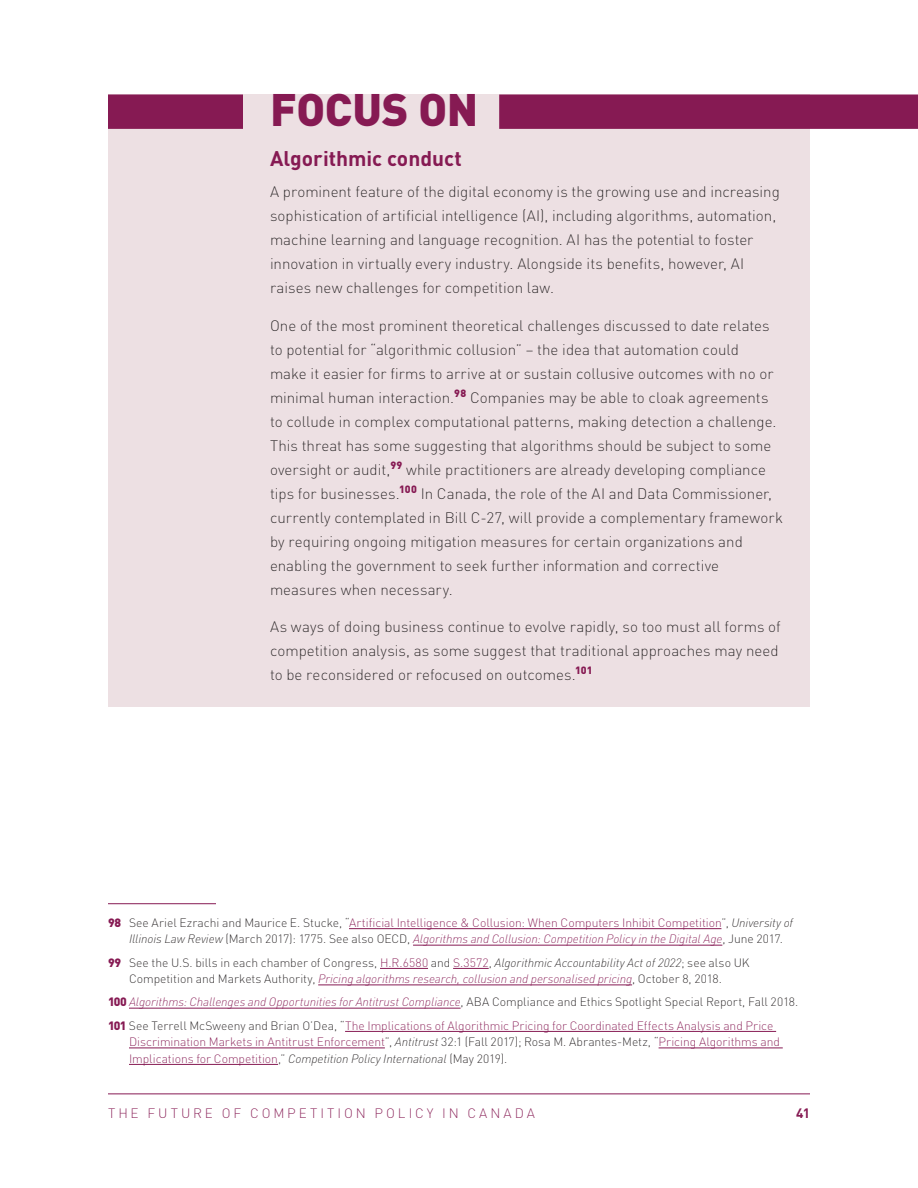
<style>
.page{position:relative;width:918px;height:1188px;background:#fff}
.page>*{position:absolute;margin:0;border:0;box-sizing:border-box;transform-origin:0 0}
.H2_FocusOn{font:900 45px "FFDIN Pro";letter-spacing:-.005em;color:#861a53}
.t1{font:700 21px "FFDIN Pro";color:#861a53}
.Body{font:200 15px/24px "FFDIN Pro";letter-spacing:.005em;color:#231f20}
.t2{font:200 13.5px "FFDIN Pro";letter-spacing:.22em;color:#861a53}
.t3{font:700 13.5px "FFDIN Pro";color:#861a53}
.Footnotes{font:200 12px/16.5px "FFDIN Pro";color:#231f20}
.Footnotes-2{font:200 12px/16.5px "FFDIN Pro";color:#861a53}
.Footnotes-3{font:italic 200 12px "FFDIN Pro";letter-spacing:-.005em;color:#861a53}
.s1{font-weight:900;color:#861a53}
.s2{color:#861a53}
.s3{font-style:italic}
.s4{font-style:italic;color:#861a53}
.s5{font-weight:900;font-style:normal}
.s6{font-style:normal;color:#231f20}
.s7{font-weight:900}
.s8{color:#231f20}
.s9{font-style:italic;color:#231f20}
</style>
<div class="page">
<hr style="left:108px;top:1094px;width:702px;height:1px;background:#861a53">
<div style="left:108px;top:94px;width:702px;height:613px;background:#ede0e3"></div>
<div style="left:108px;top:94px;width:135px;height:35px;background:#861a53"></div>
<div style="left:499px;top:94px;width:419px;height:35px;background:#861a53"></div>
<hr style="left:108px;top:903px;width:108px;height:1px;background:#861a53">
<hr style="left:349px;top:928px;width:372px;height:1px;background:#861a53">
<hr style="left:413px;top:945px;width:309px;height:1px;background:#861a53">
<hr style="left:380px;top:968px;width:48px;height:1px;background:#861a53">
<hr style="left:453px;top:968px;width:36px;height:1px;background:#861a53">
<hr style="left:318px;top:985px;width:314px;height:1px;background:#861a53">
<hr style="left:129px;top:1008px;width:332px;height:1px;background:#861a53">
<hr style="left:345px;top:1031px;width:431px;height:1px;background:#861a53">
<hr style="left:129px;top:1048px;width:256px;height:1px;background:#861a53">
<hr style="left:659px;top:1048px;width:124px;height:1px;background:#861a53">
<hr style="left:129px;top:1064px;width:149px;height:1px;background:#861a53">
<p class="H2_FocusOn" style="left:270px;top:71px;width:210px">FOCUS ON</p>
<h3 class="t1" style="left:270px;top:141px;width:194px">Algorithmic conduct</h3>
<p class="Body" style="left:270px;top:178px;width:511px">A prominent feature of the digital economy is the growing use and increasing sophistication of artificial intelligence (AI), including algorithms, automation, machine learning and language recognition. AI has the potential to foster innovation in virtually every industry. Alongside its benefits, however, AI raises new challenges for competition law.</p>
<p class="Body" style="left:270px;top:312px;width:514px">One of the most prominent theoretical challenges discussed to date relates to potential for “algorithmic collusion” – the idea that automation could<br>make it easier for firms to arrive at or sustain collusive outcomes with no or minimal human interaction.<sup>98</sup> Companies may be able to cloak agreements to collude in complex computational patterns, making detection a challenge.<br>This threat has some suggesting that algorithms should be subject to some oversight or audit,<sup>99</sup> while practitioners are already developing compliance tips for businesses.<sup>100</sup> In Canada, the role of the AI and Data Commissioner, currently contemplated in Bill C-27, will provide a complementary framework by requiring ongoing mitigation measures for certain organizations and enabling the government to seek further information and corrective measures when necessary.</p>
<p class="Body" style="left:270px;top:613px;width:512px">As ways of doing business continue to evolve rapidly, so too must all forms of competition analysis, as some suggest that traditional approaches may need to be reconsidered or refocused on outcomes.<sup>101</sup></p>
<p class="Footnotes" style="left:129px;top:913px;width:666px;text-indent:-21px"><span class="s1">98</span> See Ariel Ezrachi and Maurice E. Stucke, “<span class="s2">Artificial Intelligence &amp; Collusion: When Computers Inhibit Competition</span>”, <span class="s3">University of<br>Illinois Law Review</span> (March 2017): 1775. See also OECD, <span class="s4">Algorithms and Collusion: Competition Policy in the Digital Age</span>, June 2017.</p>
<p class="Footnotes" style="left:108px;top:953px;width:643px;text-align:center"><span class="s1">99</span> See the U.S. bills in each chamber of Congress, <span class="s2">H.R.6580</span> and <span class="s2">S.3572</span>, <span class="s3">Algorithmic Accountability Act of 2022</span>; see also UK<br>Competition and Markets Authority, <span class="s4">Pricing algorithms research, collusion and personalised pricing</span>, October 8, 2018.</p>
<p class="Footnotes-3" style="left:108px;top:993px;width:692px"><span class="s5">100</span> Algorithms: Challenges and Opportunities for Antitrust Compliance<span class="s6">, ABA Compliance and Ethics Spotlight Special Report, Fall 2018.</span></p>
<p class="Footnotes-2" style="left:129px;top:1016px;width:653px;text-indent:-21px"><span class="s7">101</span> <span class="s8">See Terrell McSweeny and Brian O’Dea, “</span>The Implications of Algorithmic Pricing for Coordinated Effects Analysis and Price<br>Discrimination Markets in Antitrust Enforcement<span class="s8">”,</span> <span class="s9">Antitrust</span> <span class="s8">32:1 (Fall 2017); Rosa M. Abrantes-Metz, “</span>Pricing Algorithms and<br>Implications for Competition<span class="s8">,”</span> <span class="s9">Competition Policy International</span> <span class="s8">(May 2019).</span></p>
<p class="t2" style="left:108px;top:1103px;width:429px">THE FUTURE OF COMPETITION POLICY IN CANADA</p>
<p class="t3" style="left:796px;top:1102px;width:15px">41</p>
</div>
